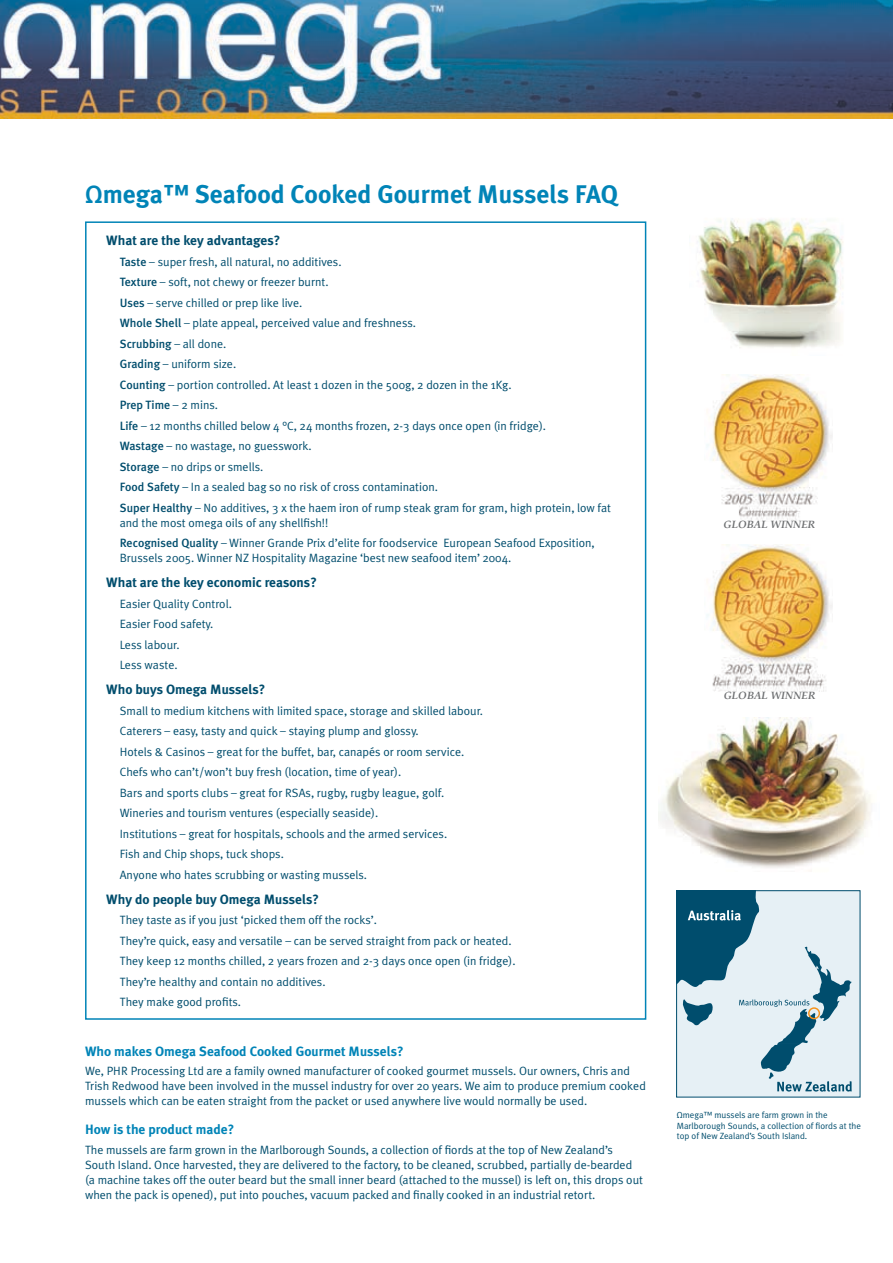
<style>
.page{position:relative;width:893px;height:1263px;background:#fff}
.page>*{position:absolute;margin:0;border:0;box-sizing:border-box;transform-origin:0 0}
.t1{font:700 25.5px "Meta Plus";color:#0084b7}
.t2{font:700 13.5px "Meta Plus";color:#004d6d}
.t3{font:700 13.5px "Meta Plus";color:#0084b7}
.t4{font:12px/20.5px "Meta Plus Normal";color:#004d6d}
.t5{font:500 12px "Meta Plus";color:#004d6d}
.t6{font:italic 700 10.5px "Book Antiqua";color:#6d6f71}
.t7{font:9px/10.5px "Meta Plus Normal";color:#004d6d}
.s1{font-family:"Meta Plus";font-weight:500}
.s2{font-family:"Meta Plus Normal";font-weight:400}
</style>
<div class="page">
<img style="left:0;top:0;width:893px;height:118px">
<img style="left:707px;top:375px;width:125px;height:147px">
<img style="left:707px;top:545px;width:125px;height:147px">
<div style="left:677px;top:891px;width:183px;height:206px;background:#e6f0f5"></div>
<div style="left:676px;top:890px;width:184px;height:207px;border:1px solid #004d6d"></div>
<svg style="left:677px;top:891px;width:175px;height:201px"></svg>
<img style="left:659px;top:717px;width:212px;height:151px">
<img style="left:697px;top:218px;width:146px;height:130px">
<h1 class="t1" style="left:85px;top:179px;width:534px">Ωmega™ Seafood Cooked Gourmet Mussels FAQ</h1>
<p class="t2" style="left:106px;top:233px;width:176px">What are the key advantages?</p>
<p class="t4" style="left:120px;top:251px;width:298px;text-indent:-14px">∗ <span class="s1">Taste</span> – super fresh, all natural, no additives.<br><span class="s1">Texture</span> – soft, not chewy or freezer burnt.<br><span class="s1">Uses</span> – serve chilled or prep like live.<br><span class="s1">Whole Shell</span> – plate appeal, perceived value and freshness.</p>
<p class="t5" style="left:120px;top:337px;width:108px">Scrubbing <span class="s2">– all done.</span></p>
<p class="t4" style="left:120px;top:354px;width:393px"><span class="s1">Grading</span> – uniform size.<br><span class="s1">Counting</span> – portion controlled. At least 1 dozen in the 500g, 2 dozen in the 1Kg.</p>
<p class="t5" style="left:120px;top:398px;width:100px">Prep Time <span class="s2">– 2 mins.</span></p>
<p class="t4" style="left:120px;top:415px;width:493px"><span class="s1">Life</span> – 12 months chilled below 4 °C, 24 months frozen, 2-3 days once open (in fridge).<br><span class="s1">Wastage</span> – no wastage, no guesswork.<br><span class="s1">Storage</span> – no drips or smells.<br><span class="s1">Food Safety</span> – In a sealed bag so no risk of cross contamination.<br><span class="s1">Super Healthy</span> – No additives, 3 x the haem iron of rump steak gram for gram, high protein, low fat</p>
<p class="t4" style="left:120px;top:512px;width:476px">and the most omega oils of any shellfish!!<br><span class="s1">Recognised Quality</span> – Winner Grande Prix d’elite for foodservice European Seafood Exposition,</p>
<p class="t4" style="left:120px;top:548px;width:393px">Brussels 2005. Winner NZ Hospitality Magazine ‘best new seafood item’ 2004.</p>
<p class="t2" style="left:106px;top:575px;width:212px">What are the key economic reasons?</p>
<p class="t4" style="left:106px;top:593px;width:127px;text-indent:14px">Easier Quality Control. ∗ Easier Food safety.<br>∗ Less labour.<br>∗ Less waste.</p>
<p class="t2" style="left:106px;top:682px;width:161px">Who buys Omega Mussels?</p>
<p class="t4" style="left:106px;top:700px;width:378px;text-indent:14px">Small to medium kitchens with limited space, storage and skilled labour. ∗ Caterers – easy, tasty and quick – staying plump and glossy.<br>∗ Hotels &amp; Casinos – great for the buffet, bar, canapés or room service.<br>∗ Chefs who can’t/won’t buy fresh (location, time of year).<br>∗ Bars and sports clubs – great for RSAs, rugby, rugby league, golf.<br>∗ Wineries and tourism ventures (especially seaside).<br>∗ Institutions – great for hospitals, schools and the armed services.<br>∗ Fish and Chip shops, tuck shops.<br>∗ Anyone who hates scrubbing or wasting mussels.</p>
<p class="t2" style="left:106px;top:891px;width:214px">Why do people buy Omega Mussels?</p>
<p class="t4" style="left:106px;top:910px;width:411px">∗ They taste as if you just ‘picked them off the rocks’.<br>∗ They’re quick, easy and versatile – can be served straight from pack or heated. ∗ They keep 12 months chilled, 2 years frozen and 2-3 days once open (in fridge). ∗ They’re healthy and contain no additives.<br>∗ They make good profits.</p>
<p class="t3" style="left:85px;top:1043px;width:320px">Who makes Omega Seafood Cooked Gourmet Mussels?</p>
<p class="t4" style="left:85px;top:1063px;width:562px;line-height:15px">We, PHR Processing Ltd are a family owned manufacturer of cooked gourmet mussels. Our owners, Chris and<br>Trish Redwood have been involved in the mussel industry for over 20 years. We aim to produce premium cooked mussels which can be eaten straight from the packet or used anywhere live would normally be used.</p>
<p class="t3" style="left:85px;top:1122px;width:151px">How is the product made?</p>
<p class="t4" style="left:85px;top:1142px;width:560px;line-height:15px">The mussels are farm grown in the Marlborough Sounds, a collection of fiords at the top of New Zealand’s South Island. Once harvested, they are delivered to the factory, to be cleaned, scrubbed, partially de-bearded (a machine takes off the outer beard but the small inner beard (attached to the mussel) is left on, this drops out when the pack is opened), put into pouches, vacuum packed and finally cooked in an industrial retort.</p>
<p class="t6" style="left:724px;top:518px;width:93px">GLOBAL WINNER</p>
<p class="t6" style="left:724px;top:689px;width:93px">GLOBAL WINNER</p>
<p class="t7" style="left:677px;top:1109px;width:186px">Ωmega™ mussels are farm grown in the<br>Marlborough Sounds, a collection of fiords at the top of New Zealand’s South Island.</p>
</div>
